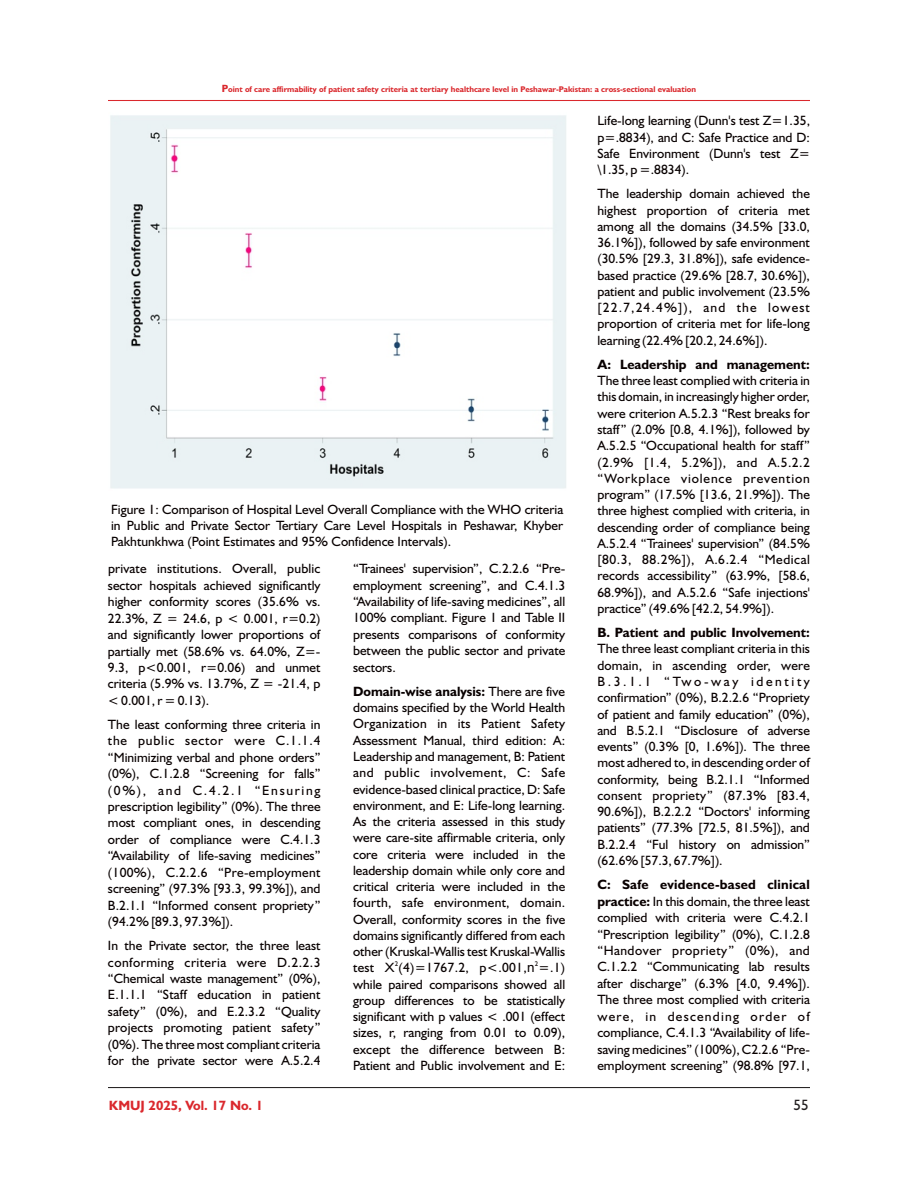
<style>
.page{position:relative;width:918px;height:1188px;background:#fff}
.page>*{position:absolute;margin:0;border:0;box-sizing:border-box;transform-origin:0 0}
.t1{font:15px "Humanist 521 BT";color:#231f20}
.t2{font:13.5px/16.2px "Humanist 521 BT";color:#080000;text-align:justify}
.t3{font:13.5px/16.2px "Humanist 521 BT";color:#090000;text-align:justify}
.t4{font:700 13.5px "Humanist 521 BT";color:#090000}
.t5{font:700 13.5px "Humanist 521 BT";color:#080000}
.t6{font:700 13.5px "Humanist 521 BT";color:#da282d}
.t7{font:700 8.25px "Humanist 521 BT";color:#da282d}
.t8{font:6.75px "Humanist 521 BT";color:#080000}
.s1{font-size:10.5px}
.s2{font-weight:700}
.s3{font-family:"Arial"}
</style>
<div class="page">
<hr style="left:108px;top:100px;width:702px;height:1px;background:#da282d">
<hr style="left:108px;top:1087px;width:702px;height:1px;background:#231f20">
<img style="left:110px;top:115px;width:456px;height:374px">
<p class="t7" style="left:222px;top:85px;width:476px"><span class="s1">P</span>oint of care affirmability of patient safety criteria at tertiary healthcare level in Peshawar-Pakistan: a cross-sectional evaluation</p>
<p class="t2" style="left:111px;top:502px;width:454px">Figure 1: Comparison of Hospital Level Overall Compliance with the WHO criteria in Public and Private Sector Tertiary Care Level Hospitals in Peshawar, Khyber Pakhtunkhwa (Point Estimates and 95% Confidence Intervals).</p>
<p class="t2" style="left:108px;top:562px;width:214px">private institutions. Overall, public sector hospitals achieved significantly higher conformity scores (35.6% vs.<br>22.3%, Z = 24.6, p &lt; 0.001, r=0.2) and significantly lower proportions of partially met (58.6% vs. 64.0%, Z=- 9.3, p&lt;0.001, r=0.06) and unmet criteria (5.9% vs. 13.7%, Z = -21.4, p &lt; 0.001, r = 0.13).</p>
<p class="t2" style="left:108px;top:717px;width:214px">The least conforming three criteria in the public sector were C.1.1.4 “Minimizing verbal and phone orders” (0%), C.1.2.8 “Screening for falls” (0%), and C.4.2.1 “Ensuring prescription legibility” (0%). The three most compliant ones, in descending order of compliance were C.4.1.3 “Availability of life-saving medicines” (100%), C.2.2.6 “Pre-employment screening” (97.3% [93.3, 99.3%]), and B.2.1.1 “Informed consent propriety” (94.2% [89.3, 97.3%]).</p>
<p class="t2" style="left:108px;top:938px;width:214px">In the Private sector, the three least conforming criteria were D.2.2.3 “Chemical waste management” (0%), E.1.1.1 “Staff education in patient safety” (0%), and E.2.3.2 “Quality projects promoting patient safety” (0%). The three most compliant criteria for the private sector were A.5.2.4</p>
<p class="t2" style="left:353px;top:561px;width:214px">“Trainees' supervision”, C.2.2.6 “Pre&shy;employment screening”, and C.4.1.3 “Availability of life-saving medicines”, all 100% compliant. Figure 1 and Table II presents comparisons of conformity between the public sector and private sectors.</p>
<p class="t2" style="left:353px;top:684px;width:214px"><span class="s2">Domain-wise analysis:</span> There are five domains specified by the World Health Organization in its Patient Safety Assessment Manual, third edition: A:<br>Leadership and management, B: Patient and public involvement, C: Safe evidence-based clinical practice, D: Safe environment, and E: Life-long learning.<br>As the criteria assessed in this study were care-site affirmable criteria, only core criteria were included in the leadership domain while only core and critical criteria were included in the fourth, safe environment, domain.<br>Overall, conformity scores in the five domains significantly differed from each other (Kruskal-Wallis test Kruskal-Wallis</p>
<p class="t8" style="left:395px;top:961px;width:5px">2</p>
<p class="t8" style="left:535px;top:961px;width:5px">2</p>
<p class="t2" style="left:353px;top:961px;width:214px">test X (4)=1767.2, p&lt;.001,<span class="s3">n</span> =.1) while paired comparisons showed all group differences to be statistically significant with p values &lt; .001 (effect sizes, r, ranging from 0.01 to 0.09), except the difference between B:<br>Patient and Public involvement and E:</p>
<p class="t2" style="left:597px;top:114px;width:214px">Life-long learning (Dunn's test Z=1.35, p=.8834), and C: Safe Practice and D:<br>Safe Environment (Dunn's test Z= \1.35, p =.8834).</p>
<p class="t2" style="left:597px;top:187px;width:214px">The leadership domain achieved the highest proportion of criteria met among all the domains (34.5% [33.0, 36.1%]), followed by safe environment (30.5% [29.3, 31.8%]), safe evidence&shy;based practice (29.6% [28.7, 30.6%]), patient and public involvement (23.5% [22.7,24.4%]), and the lowest proportion of criteria met for life-long learning (22.4% [20.2, 24.6%]).</p>
<p class="t5" style="left:597px;top:359px;width:214px">A: Leadership and management:</p>
<p class="t2" style="left:597px;top:374px;width:214px">The three least complied with criteria in this domain, in increasingly higher order, were criterion A.5.2.3 “Rest breaks for staff” (2.0% [0.8, 4.1%]), followed by A.5.2.5 “Occupational health for staff” (2.9% [1.4, 5.2%]), and A.5.2.2 “Workplace violence prevention program” (17.5% [13.6, 21.9%]). The three highest complied with criteria, in descending order of compliance being A.5.2.4 “Trainees' supervision” (84.5% [80.3, 88.2%]), A.6.2.4 “Medical records accessibility” (63.9%, [58.6, 68.9%]), and A.5.2.6 “Safe injections' practice” (49.6% [42.2, 54.9%]).</p>
<p class="t4" style="left:597px;top:627px;width:214px">B. Patient and public Involvement:</p>
<p class="t3" style="left:597px;top:642px;width:214px">The three least compliant criteria in this domain, in ascending order, were B.3.1.1 “Two-way identity confirmation” (0%), B.2.2.6 “Propriety of patient and family education” (0%), and B.5.2.1 “Disclosure of adverse events” (0.3% [0, 1.6%]). The three most adhered to, in descending order of conformity, being B.2.1.1 “Informed consent propriety” (87.3% [83.4, 90.6%]), B.2.2.2 “Doctors' informing patients” (77.3% [72.5, 81.5%]), and B.2.2.4 “Ful history on admission” (62.6% [57.3, 67.7%]).</p>
<p class="t3" style="left:597px;top:877px;width:214px"><span class="s2">C: Safe evidence-based clinical practice:</span> In this domain, the three least complied with criteria were C.4.2.1 “Prescription legibility” (0%), C.1.2.8 “Handover propriety” (0%), and C.1.2.2 “Communicating lab results after discharge” (6.3% [4.0, 9.4%]).<br>The three most complied with criteria were, in descending order of compliance, C.4.1.3 “Availability of life&shy;saving medicines” (100%), C2.2.6 “Pre&shy;employment screening” (98.8% [97.1,</p>
<p class="t6" style="left:109px;top:1099px;width:156px">KMUJ 2025, Vol. 17 No. 1</p>
<p class="t1" style="left:794px;top:1098px;width:17px">55</p>
</div>
